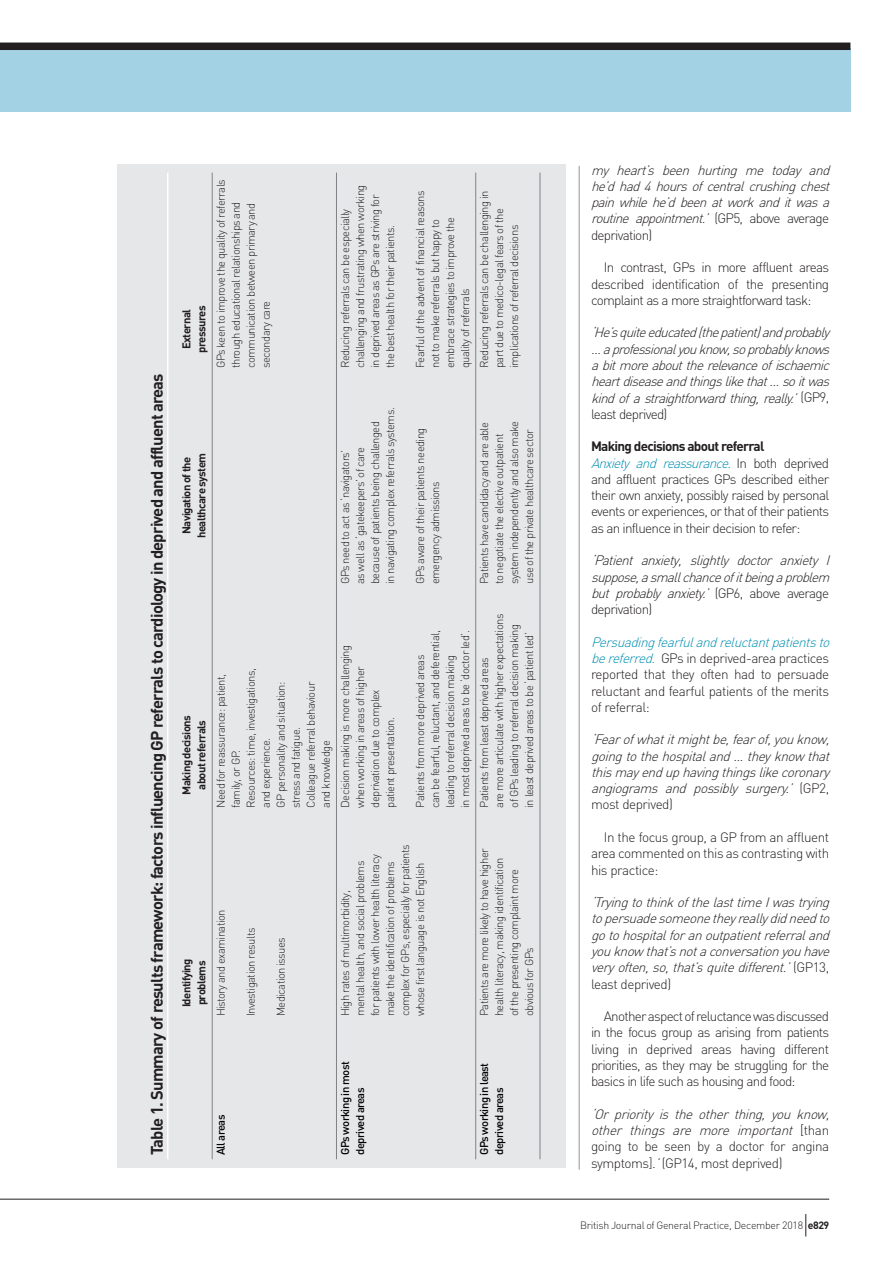
<style>
.page{position:relative;width:893px;height:1263px;background:#fff}
.page>*{position:absolute;margin:0;border:0;box-sizing:border-box;transform-origin:0 0}
.t1{font:700 16.5px "DIN";letter-spacing:-.05em;color:#231f20}
.t2{font:italic 300 13.5px/16.4px "DIN";color:#231f20}
.t3{font:300 13.5px/16.4px "DIN";letter-spacing:-.055em;color:#231f20;text-align:justify}
.t4{font:300 13.5px/16.4px "DIN";letter-spacing:-.035em;color:#231f20}
.t5{font:300 11.25px/15px "DIN";letter-spacing:-.05em;color:#231f20}
.t6{font:700 11.25px "DIN";letter-spacing:-.05em;color:#231f20}
.t7{font:500 11.25px "DIN";letter-spacing:-.05em;color:#000001}
.t8{font:300 10.5px "DIN";letter-spacing:-.025em;color:#231f20}
.s1{font-style:normal}
.s2{font-weight:700}
.s3{font-style:italic;color:#008fb3}
</style>
<div class="page">
<div style="left:0;top:48px;width:850px;height:64px;background:#a2d2e3"></div>
<div style="left:0;top:43px;width:850px;height:7px;background:#231f20"></div>
<div style="left:117px;top:164px;width:449px;height:1004px;background:#e6e7e9"></div>
<hr style="left:167px;top:173px;width:1px;height:986px;background:#fff">
<hr style="left:212px;top:173px;width:1px;height:986px;background:#808285">
<hr style="left:336px;top:173px;width:1px;height:986px;background:#808285">
<hr style="left:475px;top:173px;width:1px;height:986px;background:#808285">
<hr style="left:540px;top:173px;width:1px;height:986px;background:#808285">
<hr style="left:579px;top:166px;width:1px;height:1004px;background:#939598">
<hr style="left:0;top:1199px;width:829px;height:1px;background:#231f20">
<svg style="left:805px;top:1214px;width:1px;height:22px"></svg>
<h1 class="t1" style="left:146px;top:1155px;width:783px;rotate:-90deg">Table 1. Summary of results framework: factors influencing GP referrals to cardiology in deprived and affluent areas</h1>
<p class="t6" style="left:179px;top:349px;width:42px;rotate:-90deg">External</p>
<p class="t6" style="left:194px;top:353px;width:48px;rotate:-90deg">pressures</p>
<p class="t5" style="left:213px;top:368px;width:191px;rotate:-90deg">GPs keen to improve the quality of referrals</p>
<p class="t5" style="left:228px;top:368px;width:168px;rotate:-90deg">through educational relationships and</p>
<p class="t5" style="left:243px;top:368px;width:167px;rotate:-90deg">communication between primary and</p>
<p class="t5" style="left:258px;top:368px;width:69px;rotate:-90deg">secondary care</p>
<p class="t5" style="left:352px;top:368px;width:185px;rotate:-90deg">challenging and frustrating when working</p>
<p class="t5" style="left:367px;top:368px;width:175px;rotate:-90deg">in deprived areas as GPs are striving for</p>
<p class="t5" style="left:337px;top:368px;width:161px;rotate:-90deg">Reducing referrals can be especially</p>
<p class="t5" style="left:382px;top:368px;width:144px;rotate:-90deg">the best health for their patients.</p>
<p class="t5" style="left:412px;top:368px;width:179px;rotate:-90deg">Fearful of the advent of financial reasons</p>
<p class="t5" style="left:442px;top:368px;width:152px;rotate:-90deg">embrace strategies to improve the</p>
<p class="t5" style="left:427px;top:368px;width:150px;rotate:-90deg">not to make referrals but happy to</p>
<p class="t5" style="left:457px;top:368px;width:82px;rotate:-90deg">quality of referrals</p>
<p class="t5" style="left:477px;top:368px;width:179px;rotate:-90deg">Reducing referrals can be challenging in</p>
<p class="t5" style="left:492px;top:368px;width:161px;rotate:-90deg">part due to medico-legal fears of the</p>
<p class="t5" style="left:507px;top:368px;width:145px;rotate:-90deg">implications of referral decisions</p>
<p class="t6" style="left:194px;top:538px;width:87px;rotate:-90deg">healthcare system</p>
<p class="t6" style="left:179px;top:534px;width:79px;rotate:-90deg">Navigation of the</p>
<p class="t5" style="left:382px;top:584px;width:178px;rotate:-90deg">in navigating complex referrals systems.</p>
<p class="t5" style="left:367px;top:584px;width:165px;rotate:-90deg">because of patients being challenged</p>
<p class="t5" style="left:352px;top:584px;width:138px;rotate:-90deg">as well as ‘gatekeepers’ of care</p>
<p class="t5" style="left:337px;top:584px;width:135px;rotate:-90deg">GPs need to act as ‘navigators’</p>
<p class="t5" style="left:412px;top:584px;width:158px;rotate:-90deg">GPs aware of their patients needing</p>
<p class="t5" style="left:427px;top:584px;width:104px;rotate:-90deg">emergency admissions</p>
<p class="t5" style="left:507px;top:584px;width:165px;rotate:-90deg">system independently and also make</p>
<p class="t5" style="left:477px;top:584px;width:163px;rotate:-90deg">Patients have candidacy and are able</p>
<p class="t5" style="left:522px;top:584px;width:156px;rotate:-90deg">use of the private healthcare sector</p>
<p class="t5" style="left:492px;top:584px;width:152px;rotate:-90deg">to negotiate the elective outpatient</p>
<p class="t6" style="left:179px;top:794px;width:81px;rotate:-90deg">Making decisions</p>
<p class="t6" style="left:194px;top:790px;width:71px;rotate:-90deg">about referrals</p>
<p class="t5" style="left:243px;top:808px;width:141px;rotate:-90deg">Resources: time, investigations,</p>
<p class="t5" style="left:213px;top:808px;width:135px;rotate:-90deg">Need for reassurance: patient,</p>
<p class="t5" style="left:273px;top:808px;width:128px;rotate:-90deg">GP personality and situation: stress and fatigue.<br>Colleague referral behaviour and knowledge</p>
<p class="t5" style="left:258px;top:808px;width:71px;rotate:-90deg">and experience.</p>
<p class="t5" style="left:228px;top:808px;width:59px;rotate:-90deg">family, or GP.</p>
<p class="t5" style="left:337px;top:808px;width:164px;rotate:-90deg">Decision making is more challenging</p>
<p class="t5" style="left:352px;top:808px;width:143px;rotate:-90deg">when working in areas of higher</p>
<p class="t5" style="left:367px;top:808px;width:119px;rotate:-90deg">deprivation due to complex</p>
<p class="t5" style="left:382px;top:808px;width:92px;rotate:-90deg">patient presentation.</p>
<p class="t5" style="left:457px;top:808px;width:179px;rotate:-90deg">in most deprived areas to be ‘doctor led’.</p>
<p class="t5" style="left:427px;top:808px;width:179px;rotate:-90deg">can be fearful, reluctant, and deferential,</p>
<p class="t5" style="left:412px;top:808px;width:154px;rotate:-90deg">Patients from more deprived areas</p>
<p class="t5" style="left:442px;top:808px;width:154px;rotate:-90deg">leading to referral decision making</p>
<p class="t5" style="left:492px;top:808px;width:195px;rotate:-90deg">are more articulate with higher expectations</p>
<p class="t5" style="left:507px;top:808px;width:185px;rotate:-90deg">of GPs leading to referral decision making</p>
<p class="t5" style="left:522px;top:808px;width:177px;rotate:-90deg">in least deprived areas to be ‘patient led’</p>
<p class="t5" style="left:477px;top:808px;width:152px;rotate:-90deg">Patients from least deprived areas</p>
<p class="t6" style="left:179px;top:1007px;width:50px;rotate:-90deg">Identifying</p>
<p class="t6" style="left:194px;top:1005px;width:46px;rotate:-90deg">problems</p>
<p class="t5" style="left:213px;top:1016px;width:108px;rotate:-90deg">History and examination</p>
<p class="t5" style="left:243px;top:1016px;width:90px;rotate:-90deg">Investigation results</p>
<p class="t5" style="left:273px;top:1016px;width:81px;rotate:-90deg">Medication issues</p>
<p class="t5" style="left:397px;top:1016px;width:174px;rotate:-90deg">complex for GPs, especially for patients whose first language is not English</p>
<p class="t5" style="left:367px;top:1016px;width:163px;rotate:-90deg">for patients with lower health literacy</p>
<p class="t5" style="left:352px;top:1016px;width:157px;rotate:-90deg">mental health, and social problems</p>
<p class="t5" style="left:382px;top:1016px;width:156px;rotate:-90deg">make the identification of problems</p>
<p class="t5" style="left:337px;top:1016px;width:127px;rotate:-90deg">High rates of multimorbidity,</p>
<p class="t5" style="left:477px;top:1016px;width:169px;rotate:-90deg">Patients are more likely to have higher</p>
<p class="t5" style="left:492px;top:1016px;width:160px;rotate:-90deg">health literacy, making identification</p>
<p class="t5" style="left:507px;top:1016px;width:148px;rotate:-90deg">of the presenting complaint more</p>
<p class="t5" style="left:522px;top:1016px;width:70px;rotate:-90deg">obvious for GPs</p>
<p class="t7" style="left:214px;top:1155px;width:42px;rotate:-90deg">All areas</p>
<p class="t7" style="left:338px;top:1155px;width:95px;rotate:-90deg">GPs working in most</p>
<p class="t7" style="left:353px;top:1155px;width:69px;rotate:-90deg">deprived areas</p>
<p class="t7" style="left:477px;top:1155px;width:94px;rotate:-90deg">GPs working in least</p>
<p class="t7" style="left:492px;top:1155px;width:69px;rotate:-90deg">deprived areas</p>
<p class="t2" style="left:591px;top:161px;width:244px">my heart’s been hurting me today and he’dhad4hoursofcentralcrushingchest painwhilehe’dbeenatworkanditwasa routine appointment.’ <span class="s1">( G P 5 , a b o v e a v e ra g e deprivation)</span></p>
<p class="t3" style="left:591px;top:259px;width:240px;text-indent:13px">In contrast, GPs in more affluent areas described identification of the presenting complaint as a more straightforward task:</p>
<p class="t2" style="left:591px;top:324px;width:244px">‘He’squiteeducated(thepatient)andprobably …aprofessionalyouknow,soprobablyknows abitmoreabouttherelevanceofischaemic heartdiseaseandthingslikethat…soitwas kindofastraightforwardthing,really.’<span class="s1">( G P 9 , least deprived)</span></p>
<p class="t3" style="left:591px;top:438px;width:240px;text-align:left"><span class="s2">Making decisions about referral<br></span><span class="s3">Anxiety and reassurance.</span> I n b o t h d e p r i v e d and affluent practices GPs described either their own anxiety, possibly raised by personal events or experiences, or that of their patients as an influence in their decision to refer:</p>
<p class="t2" style="left:591px;top:552px;width:244px">‘Patient anxiety, slightly doctor anxiety I suppose,asmallchanceofitbeingaproblem but probably anxiety.’ <span class="s1">( G P 6 , a b ove a ve ra g e deprivation)</span></p>
<p class="t4" style="left:591px;top:633px;width:244px"><span class="s3">Persuadingfearfulandreluctantpatientsto bereferred.</span> GPs in deprived-area practices reported that they often had to persuade reluctant and fearful patients of the merits of referral:</p>
<p class="t2" style="left:591px;top:731px;width:244px">‘Fearofwhatitmightbe,fearof,youknow, goingtothehospitaland… theyknow that thismayenduphavingthingslikecoronary angiograms and possibly surgery.’ <span class="s1">( G P 2 , most deprived)</span></p>
<p class="t3" style="left:591px;top:829px;width:240px;text-indent:13px">In the focus group, a GP from an affluent area commented on this as contrasting with his practice:</p>
<p class="t2" style="left:591px;top:894px;width:244px">‘TryingtothinkofthelasttimeIwastrying topersuadesomeonetheyreallydidneedto gotohospitalforanoutpatientreferraland youknow that’snotaconversationyouhave veryoften,so,that’squitedifferent.’<span class="s1">( G P 1 3 , least deprived)</span></p>
<p class="t3" style="left:591px;top:1008px;width:240px;text-indent:13px">Another aspect of reluctance was discussed in the focus group as arising from patients living in deprived areas having different priorities, as they may be struggling for the basics in life such as housing and food:</p>
<p class="t2" style="left:591px;top:1105px;width:244px">‘Or priority is the other thing, you know, other things are more important <span class="s1">[ t h a n going to be seen by a doctor for angina symptoms]</span>.’<span class="s1">(GP14, most deprived)</span></p>
<p class="t8" style="left:580px;top:1218px;width:251px">British Journal of General Practice, December 2018 <span class="s2">e829</span></p>
</div>
